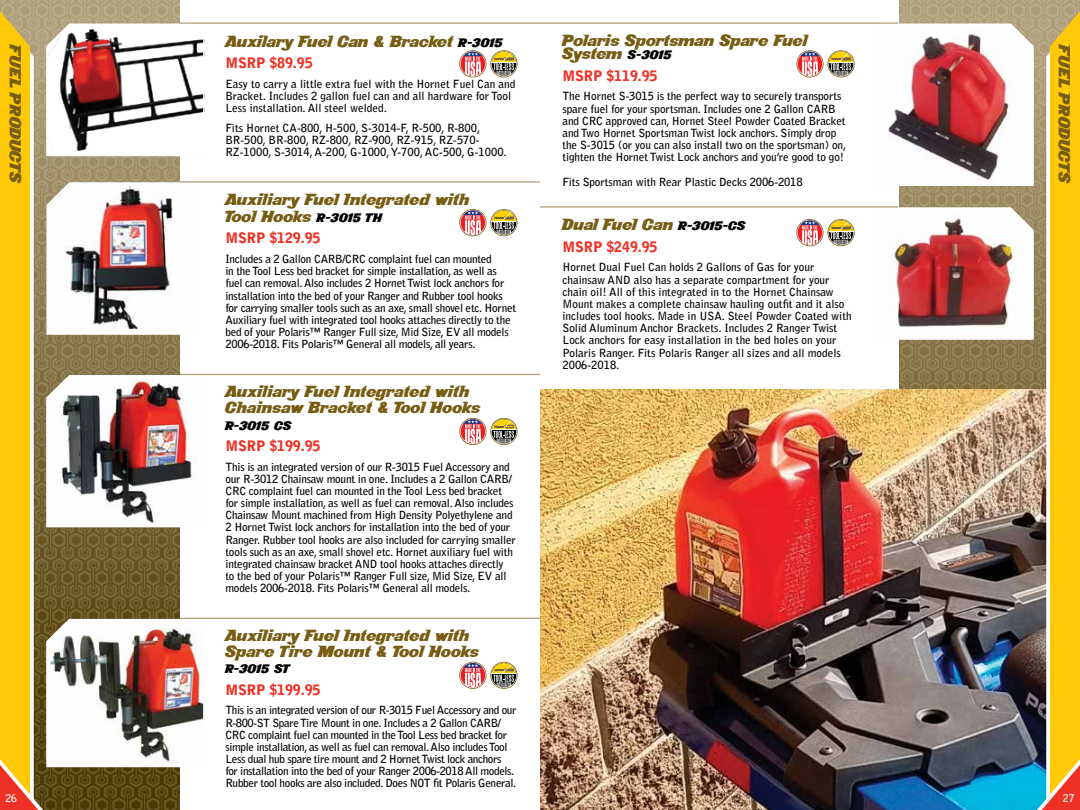
<style>
.page{position:relative;width:1080px;height:810px;background:#fff}
.page>*{position:absolute;margin:0;border:0;box-sizing:border-box;transform-origin:0 0}
.t1{font:21.25px/16.2px "New Yorkto Las Vegas";letter-spacing:.005em;color:#765d13;scale:.87 1}
.t2{font:16.25px "New Yorkto Las Vegas";color:#000;scale:.87 1}
.t3{font:900 14.38px "Bell Gothic Std";letter-spacing:-.01em;color:#ee3124}
.t4{font:700 11.25px/12.1px "Bell Gothic Std";letter-spacing:-.02em;color:#000}
.t5{font:700 11.25px/12.1px "Bell Gothic Std";color:#000}
.t6{font:700 10.62px "Bell Gothic Std";color:#fff}
.s1{font-size:16.25px;color:#000}
</style>
<div class="page">
<hr style="left:180px;top:22px;width:360px;height:2px;background:#af9d78">
<svg style="left:459px;top:50px;width:27px;height:27px"></svg>
<svg style="left:460px;top:51px;width:26px;height:26px"></svg>
<div style="left:461px;top:52px;width:24px;height:24px;background:#ed1d24;border-radius:50%"></div>
<svg style="left:463px;top:52px;width:19px;height:24px"></svg>
<svg style="left:490px;top:50px;width:28px;height:27px"></svg>
<svg style="left:491px;top:51px;width:26px;height:26px"></svg>
<svg style="left:492px;top:52px;width:24px;height:24px"></svg>
<hr style="left:180px;top:181px;width:360px;height:2px;background:#af9d78">
<svg style="left:459px;top:209px;width:27px;height:27px"></svg>
<svg style="left:460px;top:210px;width:26px;height:25px"></svg>
<svg style="left:461px;top:210px;width:24px;height:25px"></svg>
<svg style="left:463px;top:210px;width:19px;height:25px"></svg>
<svg style="left:490px;top:209px;width:28px;height:27px"></svg>
<svg style="left:491px;top:210px;width:26px;height:25px"></svg>
<svg style="left:492px;top:210px;width:24px;height:25px"></svg>
<hr style="left:180px;top:374px;width:360px;height:1px;background:#af9d78">
<svg style="left:459px;top:418px;width:27px;height:27px"></svg>
<svg style="left:460px;top:419px;width:26px;height:25px"></svg>
<div style="left:461px;top:419px;width:24px;height:25px;background:#ed1d24;border-radius:50%"></div>
<svg style="left:463px;top:419px;width:19px;height:25px"></svg>
<svg style="left:490px;top:418px;width:28px;height:27px"></svg>
<svg style="left:491px;top:419px;width:26px;height:25px"></svg>
<svg style="left:492px;top:419px;width:24px;height:25px"></svg>
<hr style="left:180px;top:618px;width:360px;height:1px;background:#af9d78">
<svg style="left:459px;top:662px;width:27px;height:27px"></svg>
<svg style="left:460px;top:663px;width:26px;height:25px"></svg>
<svg style="left:461px;top:663px;width:24px;height:25px"></svg>
<svg style="left:463px;top:663px;width:19px;height:25px"></svg>
<svg style="left:490px;top:662px;width:28px;height:27px"></svg>
<svg style="left:491px;top:663px;width:26px;height:25px"></svg>
<svg style="left:492px;top:663px;width:24px;height:25px"></svg>
<hr style="left:540px;top:22px;width:358px;height:2px;background:#af9d78">
<svg style="left:796px;top:50px;width:27px;height:27px"></svg>
<svg style="left:797px;top:51px;width:26px;height:26px"></svg>
<div style="left:798px;top:52px;width:24px;height:24px;background:#ed1d24;border-radius:50%"></div>
<svg style="left:800px;top:52px;width:19px;height:24px"></svg>
<svg style="left:827px;top:50px;width:28px;height:27px"></svg>
<svg style="left:828px;top:51px;width:26px;height:26px"></svg>
<svg style="left:829px;top:52px;width:24px;height:24px"></svg>
<hr style="left:540px;top:206px;width:358px;height:2px;background:#af9d78">
<svg style="left:796px;top:219px;width:27px;height:27px"></svg>
<svg style="left:797px;top:220px;width:26px;height:25px"></svg>
<div style="left:798px;top:220px;width:24px;height:25px;background:#ed1d24;border-radius:50%"></div>
<svg style="left:800px;top:220px;width:19px;height:25px"></svg>
<svg style="left:827px;top:219px;width:28px;height:27px"></svg>
<svg style="left:828px;top:220px;width:26px;height:25px"></svg>
<svg style="left:829px;top:220px;width:24px;height:25px"></svg>
<img style="left:540px;top:390px;width:335px;height:420px">
<svg style="left:0;top:11px;width:205px;height:799px"></svg>
<img style="left:875px;top:11px;width:205px;height:799px">
<h1 class="t1" style="left:562px;top:33px;width:283px">Polaris Sportsman Spare Fuel</h1>
<h1 class="t1" style="left:562px;top:46px;width:128px">System <span class="s1">S-3015</span></h1>
<p class="t3" style="left:562px;top:67px;width:97px">MSRP $119.95</p>
<p class="t4" style="left:562px;top:90px;width:285px">The Hornet S-3015 is the perfect way to securely transports spare fuel for your sportsman. Includes one 2 Gallon CARB and CRC approved can, Hornet Steel Powder Coated Bracket and Two Hornet Sportsman Twist lock anchors. Simply drop the S-3015 (or you can also install two on the sportsman) on, tighten the Hornet Twist Lock anchors and you’re good to go!</p>
<p class="t4" style="left:562px;top:176px;width:242px">Fits Sportsman with Rear Plastic Decks 2006-2018</p>
<h1 class="t1" style="left:562px;top:217px;width:212px">Dual Fuel Can <span class="s1">R-3015-CS</span></h1>
<p class="t3" style="left:562px;top:238px;width:97px">MSRP $249.95</p>
<p class="t5" style="left:562px;top:261px;width:291px">Hornet Dual Fuel Can holds 2 Gallons of Gas for your chainsaw AND also has a separate compartment for your chain oil! All of this integrated in to the Hornet Chainsaw Mount makes a complete chainsaw hauling outfit and it also includes tool hooks. Made in USA. Steel Powder Coated with Solid Aluminum Anchor Brackets. Includes 2 Ranger Twist Lock anchors for easy installation in the bed holes on your Polaris Ranger. Fits Polaris Ranger all sizes and all models 2006-2018.</p>
<h1 class="t1" style="left:225px;top:33px;width:321px">Auxilary Fuel Can &amp; Bracket <span class="s1">R-3015</span></h1>
<p class="t3" style="left:225px;top:54px;width:89px">MSRP $89.95</p>
<p class="t5" style="left:225px;top:77px;width:291px">Easy to carry a little extra fuel with the Hornet Fuel Can and<br>Bracket. Includes 2 gallon fuel can and all hardware for Tool<br>Less installation. All steel welded.</p>
<p class="t5" style="left:225px;top:122px;width:283px">Fits Hornet CA-800, H-500, S-3014-F, R-500, R-800,<br>BR-500, BR-800, RZ-800, RZ-900, RZ-915, RZ-570-<br>RZ-1000, S-3014, A-200, G-1000, Y-700, AC-500, G-1000.</p>
<h1 class="t1" style="left:225px;top:191px;width:282px;line-height:17.5px">Auxiliary Fuel Integrated with<br>Tool Hooks <span class="s1">R-3015 TH</span></h1>
<p class="t3" style="left:225px;top:230px;width:97px">MSRP $129.95</p>
<p class="t4" style="left:225px;top:253px;width:292px">Includes a 2 Gallon CARB/CRC complaint fuel can mounted<br>in the Tool Less bed bracket for simple installation, as well as fuel can removal. Also includes 2 Hornet Twist lock anchors for installation into the bed of your Ranger and Rubber tool hooks for carrying smaller tools such as an axe, small shovel etc. Hornet Auxiliary fuel with integrated tool hooks attaches directly to the bed of your Polaris™ Ranger Full size, Mid Size, EV all models 2006-2018. Fits Polaris™ General all models, all years.</p>
<h1 class="t1" style="left:225px;top:384px;width:294px">Auxiliary Fuel Integrated with<br>Chainsaw Bracket &amp; Tool Hooks</h1>
<h2 class="t2" style="left:225px;top:417px;width:78px">R-3015 CS</h2>
<p class="t3" style="left:225px;top:437px;width:97px">MSRP $199.95</p>
<p class="t4" style="left:225px;top:460px;width:292px">This is an integrated version of our R-3015 Fuel Accessory and our R-3012 Chainsaw mount in one. Includes a 2 Gallon CARB/ CRC complaint fuel can mounted in the Tool Less bed bracket for simple installation, as well as fuel can removal. Also includes Chainsaw Mount machined from High Density Polyethylene and 2 Hornet Twist lock anchors for installation into the bed of your Ranger. Rubber tool hooks are also included for carrying smaller tools such as an axe, small shovel etc. Hornet auxiliary fuel with integrated chainsaw bracket AND tool hooks attaches directly<br>to the bed of your Polaris™ Ranger Full size, Mid Size, EV all models 2006-2018. Fits Polaris™ General all models.</p>
<h1 class="t1" style="left:225px;top:628px;width:293px">Auxiliary Fuel Integrated with<br>Spare Tire Mount &amp; Tool Hooks</h1>
<h2 class="t2" style="left:225px;top:660px;width:76px">R-3015 ST</h2>
<p class="t3" style="left:225px;top:681px;width:97px">MSRP $199.95</p>
<p class="t4" style="left:225px;top:704px;width:293px">This is an integrated version of our R-3015 Fuel Accessory and our R-800-ST Spare Tire Mount in one. Includes a 2 Gallon CARB/ CRC complaint fuel can mounted in the Tool Less bed bracket for simple installation, as well as fuel can removal. Also includes Tool Less dual hub spare tire mount and 2 Hornet Twist lock anchors for installation into the bed of your Ranger 2006-2018 All models.<br>Rubber tool hooks are also included. Does NOT fit Polaris General.</p>
<h1 class="t1" style="left:23px;top:45px;width:161px;rotate:90deg">FUEL PRODUCTS</h1>
<h1 class="t1" style="left:1072px;top:45px;width:161px;rotate:90deg">FUEL PRODUCTS</h1>
<p class="t6" style="left:5px;top:791px;width:13px">26</p>
<p class="t6" style="left:1063px;top:791px;width:13px">27</p>
</div>
